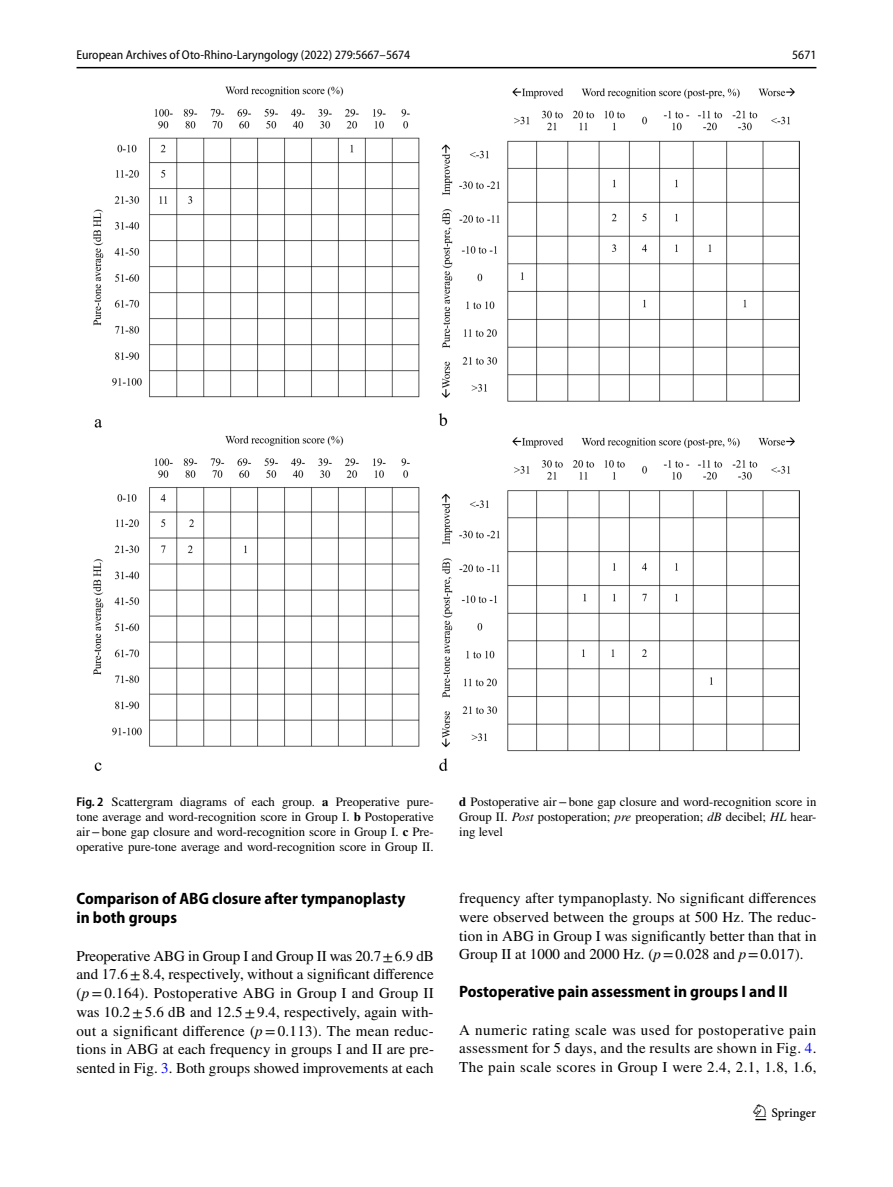
<style>
.page{position:relative;width:893px;height:1187px;background:#fff}
.page>*{position:absolute;margin:0;border:0;box-sizing:border-box;transform-origin:0 0}
.t1{font:22.5px "Springnew Regular 3";color:#000}
.t2{font:700 semi-condensed 16.5px/18.8px "Myriad Pro";color:#000}
.t3{font:15px/18.8px "STIX";letter-spacing:.005em;color:#000;text-align:justify}
.t4{font:12.75px/15px "STIX";color:#000;text-align:justify}
.t5{font:semi-condensed 12.75px "Myriad Pro";color:#000}
.s1{font-family:"Myriad Pro";font-weight:600;font-stretch:semi-condensed}
.s2{font-weight:700}
.s3{font-style:italic}
.s4{color:#00f}
</style>
<div class="page">
<hr style="left:77px;top:67px;width:739px;height:1px;background:#000">
<img style="left:94px;top:87px;width:705px;height:683px">
<p class="t5" style="left:77px;top:48px;width:335px">European Archives of Oto-Rhino-Laryngology (2022) 279:5667–5674</p>
<p class="t5" style="left:792px;top:48px;width:26px">5671</p>
<p class="t4" style="left:77px;top:794px;width:359px"><span class="s1">Fig. 2</span> Scattergram diagrams of each group. <span class="s2">a</span> Preoperative pure&shy;tone average and word-recognition score in Group I. <span class="s2">b</span> Postoperative air−bone gap closure and word-recognition score in Group I. <span class="s2">c</span> Pre&shy;operative pure-tone average and word-recognition score in Group II.</p>
<p class="t4" style="left:459px;top:794px;width:359px"><span class="s2">d</span> Postoperative air−bone gap closure and word-recognition score in Group II. <span class="s3">Post</span> postoperation; <span class="s3">pre</span> preoperation; <span class="s3">dB</span> decibel; <span class="s3">HL</span> hear&shy;ing level</p>
<p class="t2" style="left:77px;top:889px;width:330px">Comparison of ABG closure after tympanoplasty in both groups</p>
<p class="t3" style="left:77px;top:947px;width:359px">Preoperative ABG in Group I and Group II was 20.7±6.9 dB and 17.6±8.4, respectively, without a significant difference (<span class="s3">p</span>=0.164). Postoperative ABG in Group I and Group II was 10.2±5.6 dB and 12.5±9.4, respectively, again with&shy;out a significant difference (<span class="s3">p</span>=0.113). The mean reduc&shy;tions in ABG at each frequency in groups I and II are pre&shy;sented in Fig. <span class="s4">3</span>. Both groups showed improvements at each</p>
<p class="t3" style="left:459px;top:889px;width:359px">frequency after tympanoplasty. No significant differences were observed between the groups at 500 Hz. The reduc&shy;tion in ABG in Group I was significantly better than that in Group II at 1000 and 2000 Hz. (<span class="s3">p</span>=0.028 and <span class="s3">p</span>=0.017).</p>
<p class="t2" style="left:459px;top:982px;width:330px">Postoperative pain assessment in groups I and II</p>
<p class="t3" style="left:459px;top:1021px;width:359px">A numeric rating scale was used for postoperative pain assessment for 5 days, and the results are shown in Fig. <span class="s4">4</span>.<br>The pain scale scores in Group I were 2.4, 2.1, 1.8, 1.6,</p>
<h1 class="t1" style="left:755px;top:1104px;width:62px">1 3</h1>
</div>
